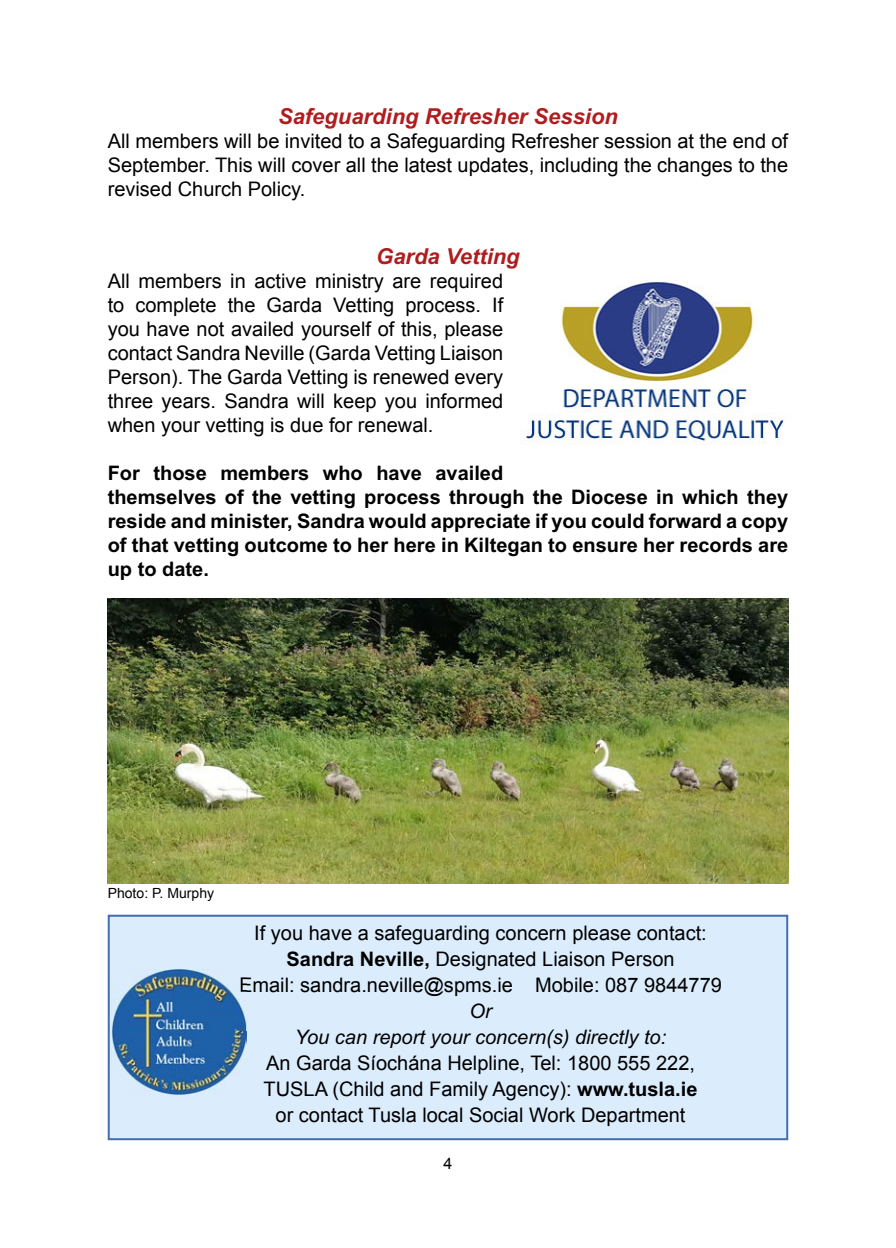
<style>
.page{position:relative;width:896px;height:1248px;background:#fff}
.page>*{position:absolute;margin:0;border:0;box-sizing:border-box;transform-origin:0 0}
.t1{font:italic 700 22px "Arial";color:#af1d1f}
.t2{font:20px/24px "Arial";color:#000;text-align:center}
.t3{font:700 20px/24px "Arial";color:#000}
.t4{font:italic 20px/26px "Arial";color:#000;text-align:center}
.t5{font:16px "Arial";color:#000}
.t6{font:14px "Arial";color:#000}
.s1{font-weight:700}
</style>
<div class="page">
<div style="left:109px;top:915px;width:678px;height:224px;background:#dbecfc"></div>
<div style="left:108px;top:914px;width:680px;height:226px;border:2px solid #436cb0"></div>
<img style="left:111px;top:968px;width:135px;height:126px">
<img style="left:241px;top:977px;width:5px;height:18px">
<img style="left:526px;top:280px;width:259px;height:165px">
<img style="left:108px;top:598px;width:680px;height:285px">
<p class="t1" style="left:278px;top:101px;width:341px">Safeguarding Refresher Session</p>
<p class="t2" style="left:108px;top:129px;width:682px;text-align:justify">All members will be invited to a Safeguarding Refresher session at the end of September. This will cover all the latest updates, including the changes to the revised Church Policy.</p>
<p class="t1" style="left:376px;top:242px;width:145px">Garda Vetting</p>
<p class="t2" style="left:108px;top:269px;width:397px;text-align:justify">All members in active ministry are required to complete the Garda Vetting process. If you have not availed yourself of this, please contact Sandra Neville (Garda Vetting Liaison Person). The Garda Vetting is renewed every three years. Sandra will keep you informed when your vetting is due for renewal.</p>
<p class="t3" style="left:108px;top:462px;width:682px">For those members who have availed<br>themselves of the vetting process through the Diocese in which they reside and minister, Sandra would appreciate if you could forward a copy of that vetting outcome to her here in Kiltegan to ensure her records are up to date.</p>
<p class="t6" style="left:108px;top:883px;width:108px">Photo: P. Murphy</p>
<p class="t2" style="left:239px;top:919px;width:484px;line-height:26px">If you have a safeguarding concern please contact:<br><span class="s1">Sandra Neville,</span> Designated Liaison Person<br>Email: sandra.neville@spms.ie Mobile: 087 9844779</p>
<p class="t4" style="left:295px;top:997px;width:373px">Or<br>You can report your concern(s) directly to:</p>
<p class="t2" style="left:264px;top:1049px;width:435px;line-height:26px">An Garda Síochána Helpline, Tel: 1800 555 222,<br>TUSLA (Child and Family Agency): <span class="s1">www.tusla.ie </span>or contact Tusla local Social Work Department</p>
<p class="t5" style="left:443px;top:1152px;width:10px">4</p>
</div>
